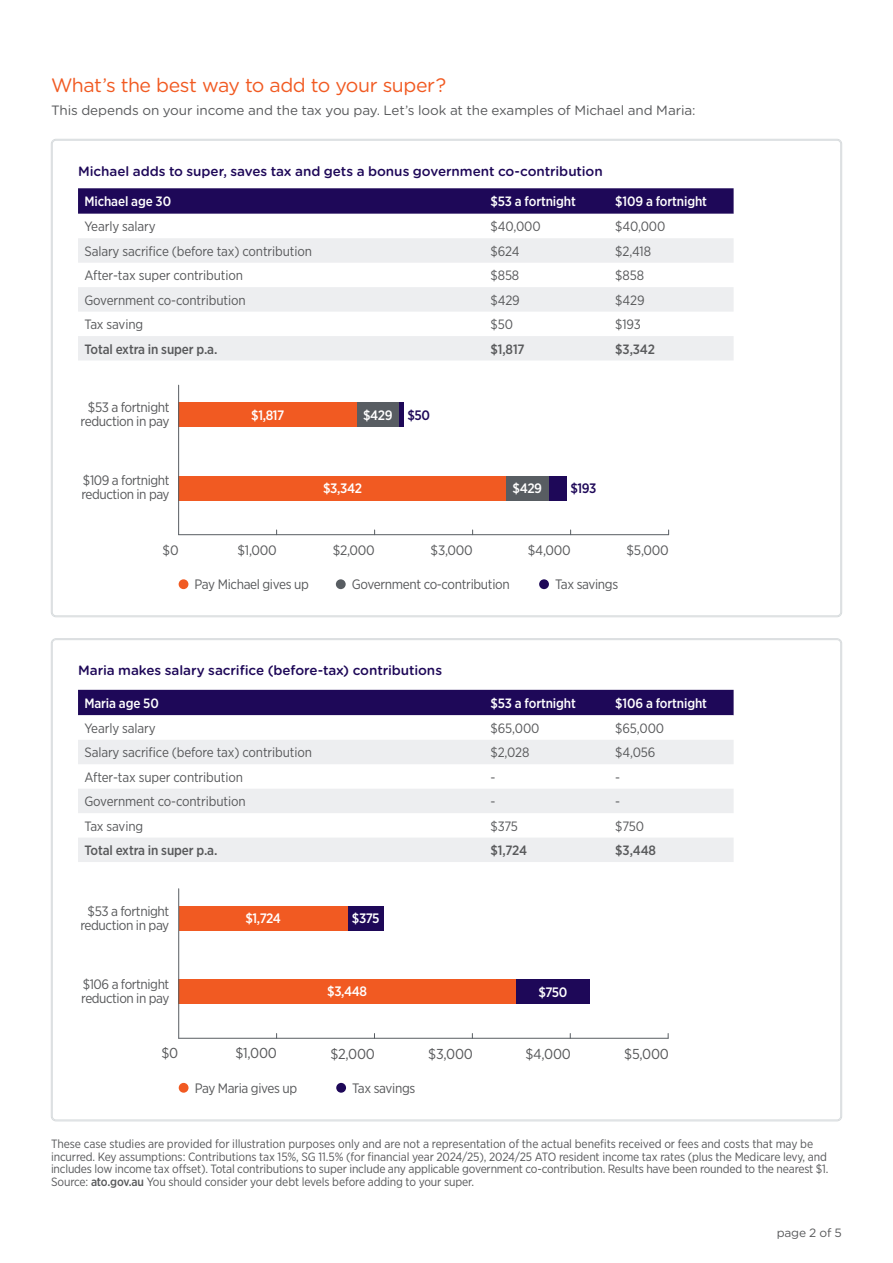
<style>
.page{position:relative;width:893px;height:1263px;background:#fff}
.page>*{position:absolute;margin:0;border:0;box-sizing:border-box;transform-origin:0 0}
.t1{font:19.5px "Gotham Rounded";letter-spacing:-.025em;color:#f15a22}
.t2{font:14.4px "Gotham Narrow";letter-spacing:-.02em;color:#58595b}
.t3{font:13.65px/13.6px "Gotham Narrow";letter-spacing:-.03em;color:#58595b;text-align:center}
.t4{font:500 13.65px "Gotham Narrow";letter-spacing:-.03em;color:#fff}
.t5{font:500 13.65px "Gotham Narrow";color:#1e0858}
.t6{font:13.5px "Gotham Narrow";letter-spacing:-.01em;color:#58595b}
.t7{font:500 13.5px "Gotham Rounded";letter-spacing:-.005em;color:#1e0858}
.t8{font:13.5px "Gotham Rounded";letter-spacing:-.01em;color:#58595b}
.t9{font:500 13.5px "Gotham Narrow";letter-spacing:-.01em;color:#fff}
.t10{font:500 13.5px "Gotham Narrow";letter-spacing:-.01em;color:#58595b}
.t11{font:12px/12.8px "Gotham Narrow";letter-spacing:-.01em;color:#58595b}
.t12{font:12px "Gotham Rounded";letter-spacing:-.02em;color:#58595b}
.s1{font-weight:500}
</style>
<div class="page">
<svg style="left:78px;top:188px;width:656px;height:26px;background:#230e5c"></svg>
<svg style="left:78px;top:238px;width:656px;height:122px;fill:#edeef0"></svg>
<div style="left:179px;top:579px;width:9px;height:10px;background:#f15a22;border-radius:50%"></div>
<div style="left:399px;top:402px;width:5px;height:25px;background:#1e0858"></div>
<div style="left:357px;top:402px;width:42px;height:25px;background:#585d62"></div>
<div style="left:179px;top:402px;width:178px;height:25px;background:#f15a22"></div>
<hr style="left:179px;top:534px;width:490px;height:1px;background:#585d62">
<div style="left:548px;top:476px;width:19px;height:24px;background:#1e0858"></div>
<div style="left:506px;top:476px;width:42px;height:24px;background:#585d62"></div>
<div style="left:179px;top:476px;width:327px;height:24px;background:#f15a22"></div>
<div style="left:539px;top:579px;width:10px;height:10px;background:#1e0858;border-radius:50%"></div>
<div style="left:336px;top:579px;width:10px;height:10px;background:#585d62;border-radius:50%"></div>
<hr style="left:178px;top:385px;width:1px;height:150px;background:#585d62">
<div style="left:78px;top:690px;width:656px;height:25px;background:#1e0858"></div>
<svg style="left:78px;top:715px;width:656px;height:1px"></svg>
<svg style="left:78px;top:740px;width:656px;height:122px;fill:#edeef0"></svg>
<div style="left:179px;top:1083px;width:10px;height:10px;background:#f15a22;border-radius:50%"></div>
<div style="left:336px;top:1083px;width:10px;height:10px;background:#1e0858;border-radius:50%"></div>
<hr style="left:179px;top:1038px;width:489px;height:1px;background:#585d62">
<div style="left:347px;top:906px;width:37px;height:25px;background:#1e0858"></div>
<div style="left:179px;top:906px;width:168px;height:25px;background:#f15a22"></div>
<div style="left:516px;top:979px;width:74px;height:25px;background:#1e0858"></div>
<div style="left:179px;top:979px;width:337px;height:25px;background:#f15a22"></div>
<hr style="left:178px;top:889px;width:1px;height:149px;background:#585d62">
<h1 class="t1" style="left:51px;top:72px;width:397px">What’s the best way to add to your super ?</h1>
<p class="t8" style="left:51px;top:101px;width:646px">This depends on your income and the tax you pay. Let’s look at the examples of Michael and Maria:</p>
<p class="t7" style="left:78px;top:161px;width:526px">Michael adds to super, saves tax and gets a bonus government co-contribution</p>
<p class="t9" style="left:84px;top:193px;width:88px">Michael age 30</p>
<p class="t9" style="left:490px;top:193px;width:87px">$53 a fortnight</p>
<p class="t9" style="left:615px;top:193px;width:93px">$109 a fortnight</p>
<p class="t6" style="left:84px;top:218px;width:73px">Yearly salary</p>
<p class="t6" style="left:490px;top:218px;width:52px">$40,000</p>
<p class="t6" style="left:615px;top:218px;width:52px">$40,000</p>
<p class="t6" style="left:84px;top:243px;width:229px">Salary sacrifice (before tax) contribution</p>
<p class="t6" style="left:490px;top:243px;width:31px">$624</p>
<p class="t6" style="left:615px;top:243px;width:37px">$2,418</p>
<p class="t6" style="left:84px;top:267px;width:160px">After-tax super contribution</p>
<p class="t6" style="left:490px;top:267px;width:30px">$858</p>
<p class="t6" style="left:615px;top:267px;width:30px">$858</p>
<p class="t6" style="left:84px;top:292px;width:163px">Government co-contribution</p>
<p class="t6" style="left:490px;top:292px;width:31px">$429</p>
<p class="t6" style="left:615px;top:292px;width:31px">$429</p>
<p class="t6" style="left:84px;top:316px;width:60px">Tax saving</p>
<p class="t6" style="left:490px;top:316px;width:24px">$50</p>
<p class="t6" style="left:615px;top:316px;width:27px">$193</p>
<p class="t10" style="left:84px;top:340px;width:135px">Total extra in super p.a.</p>
<p class="t10" style="left:490px;top:340px;width:36px">$1,817</p>
<p class="t10" style="left:615px;top:340px;width:41px">$3,342</p>
<p class="t3" style="left:81px;top:400px;width:90px">$53 a fortnight reduction in pay</p>
<p class="t3" style="left:82px;top:474px;width:90px;text-align:left">$109 a fortnight reduction in pay</p>
<p class="t4" style="left:251px;top:406px;width:35px">$1,817</p>
<p class="t4" style="left:363px;top:406px;width:31px">$429</p>
<p class="t5" style="left:407px;top:406px;width:24px">$50</p>
<p class="t4" style="left:323px;top:479px;width:40px">$3,342</p>
<p class="t4" style="left:513px;top:479px;width:31px">$429</p>
<p class="t5" style="left:570px;top:479px;width:28px">$193</p>
<p class="t3" style="left:163px;top:543px;width:17px">$0</p>
<p class="t3" style="left:238px;top:543px;width:41px">$1,000</p>
<p class="t3" style="left:333px;top:544px;width:44px">$2,000</p>
<p class="t3" style="left:431px;top:544px;width:44px">$3,000</p>
<p class="t3" style="left:528px;top:544px;width:45px">$4,000</p>
<p class="t3" style="left:627px;top:544px;width:44px">$5,000</p>
<p class="t3" style="left:195px;top:577px;width:116px">Pay Michael gives up</p>
<p class="t3" style="left:352px;top:577px;width:159px">Government co-contribution</p>
<p class="t3" style="left:555px;top:577px;width:65px">Tax savings</p>
<p class="t7" style="left:78px;top:660px;width:366px">Maria makes salary sacrifice (before-tax) contributions</p>
<p class="t9" style="left:84px;top:695px;width:76px">Maria age 50</p>
<p class="t9" style="left:490px;top:695px;width:87px">$53 a fortnight</p>
<p class="t9" style="left:615px;top:695px;width:93px">$106 a fortnight</p>
<p class="t6" style="left:84px;top:720px;width:73px">Yearly salary</p>
<p class="t6" style="left:490px;top:720px;width:50px">$65,000</p>
<p class="t6" style="left:615px;top:720px;width:50px">$65,000</p>
<p class="t6" style="left:84px;top:744px;width:229px">Salary sacrifice (before tax) contribution</p>
<p class="t6" style="left:490px;top:744px;width:41px">$2,028</p>
<p class="t6" style="left:615px;top:744px;width:42px">$4,056</p>
<p class="t6" style="left:84px;top:769px;width:160px">After-tax super contribution</p>
<p class="t6" style="left:490px;top:769px;width:7px">-</p>
<p class="t6" style="left:615px;top:769px;width:7px">-</p>
<p class="t6" style="left:84px;top:793px;width:163px">Government co-contribution</p>
<p class="t6" style="left:490px;top:793px;width:7px">-</p>
<p class="t6" style="left:615px;top:793px;width:7px">-</p>
<p class="t6" style="left:84px;top:818px;width:60px">Tax saving</p>
<p class="t6" style="left:490px;top:818px;width:29px">$375</p>
<p class="t6" style="left:615px;top:818px;width:30px">$750</p>
<p class="t10" style="left:84px;top:842px;width:135px">Total extra in super p.a.</p>
<p class="t10" style="left:490px;top:842px;width:38px">$1,724</p>
<p class="t10" style="left:615px;top:842px;width:42px">$3,448</p>
<p class="t3" style="left:80px;top:904px;width:90px">$53 a fortnight reduction in pay</p>
<p class="t3" style="left:81px;top:977px;width:90px;text-align:left">$106 a fortnight reduction in pay</p>
<p class="t4" style="left:245px;top:910px;width:37px">$1,724</p>
<p class="t4" style="left:352px;top:910px;width:29px">$375</p>
<p class="t4" style="left:327px;top:983px;width:41px">$3,448</p>
<p class="t4" style="left:538px;top:983px;width:31px">$750</p>
<p class="t2" style="left:161px;top:1044px;width:18px">$0</p>
<p class="t2" style="left:235px;top:1044px;width:43px">$1,000</p>
<p class="t2" style="left:330px;top:1045px;width:46px">$2,000</p>
<p class="t2" style="left:428px;top:1045px;width:46px">$3,000</p>
<p class="t2" style="left:525px;top:1045px;width:47px">$4,000</p>
<p class="t2" style="left:624px;top:1045px;width:46px">$5,000</p>
<p class="t3" style="left:195px;top:1081px;width:104px">Pay Maria gives up</p>
<p class="t3" style="left:352px;top:1081px;width:65px">Tax savings</p>
<p class="t11" style="left:51px;top:1137px;width:779px">These case studies are provided for illustration purposes only and are not a representation of the actual benefits received or fees and costs that may be incurred. Key assumptions: Contributions tax 15%, SG 11.5% (for financial year 2024/25), 2024/25 ATO resident income tax rates (plus the Medicare levy, and includes low income tax offset). Total contributions to super include any applicable government co-contribution. Results have been rounded to the nearest $1.<br>Source: <span class="s1">ato.gov.au</span> You should consider your debt levels before adding to your super.</p>
<p class="t12" style="left:777px;top:1225px;width:67px">page 2 of 5</p>
</div>
